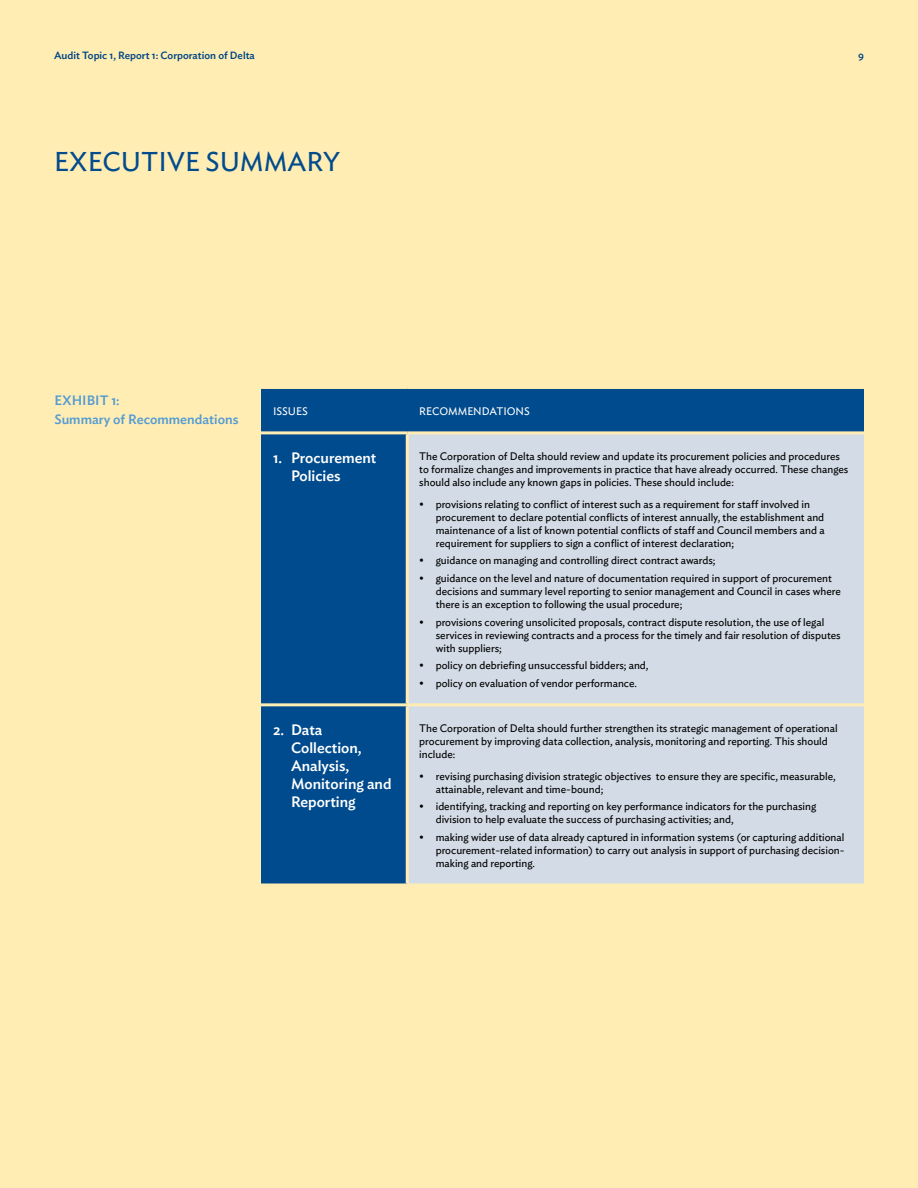
<style>
.page{position:relative;width:918px;height:1188px;background:#ffedb3}
.page>*{position:absolute;margin:0;border:0;box-sizing:border-box;transform-origin:0 0}
.t1{font:27px "Ideal Sans";color:#004b8d}
.t2{font:500 15px/18px "Ideal Sans";color:#fff}
.t3{font:500 13.5px/19.5px "Ideal Sans";color:#549bd4}
.t4{font:10.8px/13px "Ideal Sans";color:#000}
.t5{font:10.8px "Ideal Sans";color:#fff}
.t6{font:500 10.5px "Ideal Sans";color:#004584}
</style>
<div class="page">
<div style="left:261px;top:389px;width:603px;height:42px;background:#004b8d"></div>
<div style="left:261px;top:434px;width:145px;height:449px;background:#004b8d"></div>
<div style="left:409px;top:434px;width:455px;height:449px;background:#d3dce6"></div>
<hr style="left:261px;top:703px;width:146px;height:3px;background:#ffedb3">
<hr style="left:407px;top:703px;width:457px;height:3px;background:#ffedb3">
<p class="t6" style="left:54px;top:47px;width:202px">Audit Topic 1, Report 1: Corporation of Delta</p>
<p class="t6" style="left:858px;top:47px;width:7px">9</p>
<h1 class="t1" style="left:54px;top:141px;width:209px">Executive Summa</h1>
<h1 class="t1" style="left:306px;top:141px;width:31px">ry</h1>
<p class="t3" style="left:54px;top:390px;width:17px">Exhibit</p>
<p class="t3" style="left:54px;top:390px;width:186px;text-indent:57px">1:<br>Summary of Recommendations</p>
<p class="t5" style="left:273px;top:403px;width:36px">ISSUES</p>
<p class="t5" style="left:419px;top:403px;width:8px">RECO</p>
<p class="t5" style="left:448px;top:403px;width:56px">MMEN DATION</p>
<p class="t5" style="left:524px;top:403px;width:7px">S</p>
<h2 class="t2" style="left:291px;top:448px;width:87px;text-indent:-18px">1. Procurement<br>Policies</h2>
<p class="t4" style="left:419px;top:448px;width:431px">The Corporation of Delta should review and update its procurement policies and procedures to formalize changes and improvements in practice that have already occurred. These changes should also include any known gaps in policies. These should include:</p>
<p class="t4" style="left:436px;top:497px;width:390px;text-indent:-16px">• provisions relating to conflict of interest such as a requirement for staff involved in procurement to declare potential conflicts of interest annually, the establishment and maintenance of a list of known potential conflicts of staff and Council members and a requirement for suppliers to sign a conflict of interest declaration;</p>
<p class="t4" style="left:419px;top:553px;width:298px">• guidance on managing and controlling direct contract awards;</p>
<p class="t4" style="left:436px;top:571px;width:407px;text-indent:-16px">• guidance on the level and nature of documentation required in support of procurement decisions and summary level reporting to senior management and Council in cases where there is an exception to following the usual procedure;</p>
<p class="t4" style="left:436px;top:615px;width:407px;text-indent:-16px">• provisions covering unsolicited proposals, contract dispute resolution, the use of legal services in reviewing contracts and a process for the timely and fair resolution of disputes with suppliers;</p>
<p class="t4" style="left:419px;top:658px;width:231px">• policy on debriefing unsuccessful bidders; and,</p>
<p class="t4" style="left:419px;top:676px;width:219px">• policy on evaluation of vendor performance.</p>
<h2 class="t2" style="left:291px;top:719px;width:102px;text-indent:-18px">2. Data<br>Collection,<br>Analysis,<br>Monitoring and<br>Reporting</h2>
<p class="t4" style="left:419px;top:720px;width:420px">The Corporation of Delta should further strengthen its strategic management of operational procurement by improving data collection, analysis, monitoring and reporting. This should include:</p>
<p class="t4" style="left:436px;top:769px;width:402px;text-indent:-16px">• revising purchasing division strategic objectives to ensure they are specific, measurable, attainable, relevant and time-bound;</p>
<p class="t4" style="left:436px;top:799px;width:382px;text-indent:-16px">• identifying, tracking and reporting on key performance indicators for the purchasing division to help evaluate the success of purchasing activities; and,</p>
<p class="t4" style="left:436px;top:830px;width:410px;text-align:justify;text-indent:-16px">• making wider use of data already captured in information systems (or capturing additional procurement-related information) to carry out analysis in support of purchasing decision&shy;making and reporting.</p>
</div>
